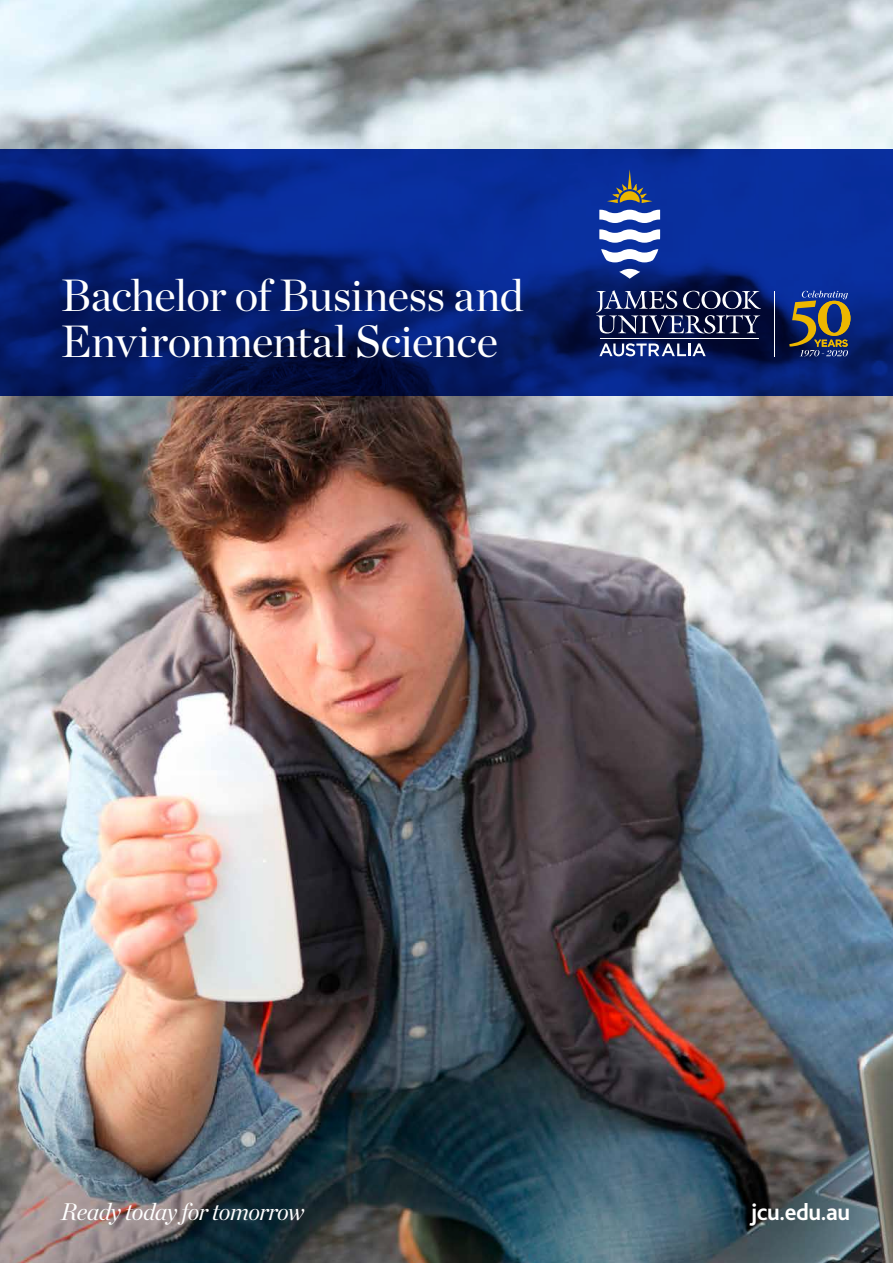
<style>
.page{position:relative;width:893px;height:1263px;background:#fff}
.page>*{position:absolute;margin:0;border:0;box-sizing:border-box;transform-origin:0 0}
.t1{font:45px/46.5px "Chronicle Display";letter-spacing:-.015em;color:#fff}
.t2{font:italic 24px "Chronicle Display";letter-spacing:-.02em;color:#fff}
.Front_Page_www{font:700 24px "Bliss 2";letter-spacing:-.02em;color:#fff}
</style>
<div class="page">
<img style="left:0;top:0;width:893px;height:995px">
<svg style="left:0;top:149px;width:893px;height:246px;background:#06227b"></svg>
<img style="left:0;top:995px;width:893px;height:268px">
<hr style="left:774px;top:291px;width:1px;height:65px;background:#fff">
<svg style="left:596px;top:290px;width:165px;height:44px;background:#373f65"></svg>
<hr style="left:599px;top:338px;width:159px;height:1px;background:#fff">
<svg style="left:599px;top:229px;width:61px;height:14px"></svg>
<svg style="left:601px;top:249px;width:57px;height:13px"></svg>
<svg style="left:619px;top:269px;width:21px;height:10px"></svg>
<svg style="left:599px;top:210px;width:61px;height:13px"></svg>
<svg style="left:607px;top:169px;width:45px;height:34px;background:#394b7d"></svg>
<svg style="left:599px;top:343px;width:107px;height:13px"></svg>
<svg style="left:789px;top:291px;width:61px;height:65px;background:#55575a"></svg>
<h1 class="t1" style="left:61px;top:268px;width:464px">Bachelor of Business and<br>Environmental Science</h1>
<p class="t2" style="left:61px;top:1193px;width:245px">Ready today for tomorrow</p>
<p class="Front_Page_www" style="left:751px;top:1197px;width:100px">jcu.edu.au</p>
</div>
